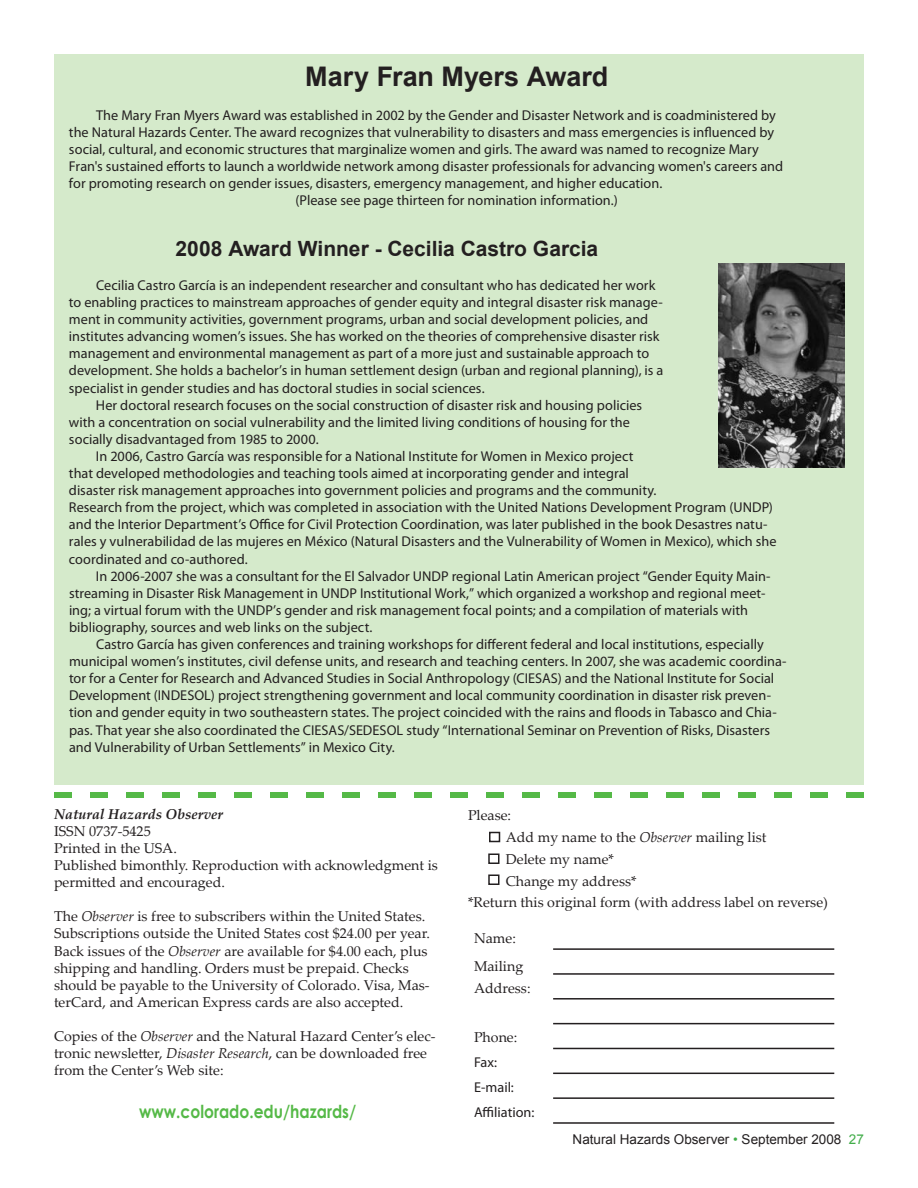
<style>
.page{position:relative;width:918px;height:1188px;background:#fff}
.page>*{position:absolute;margin:0;border:0;box-sizing:border-box;transform-origin:0 0}
.t1{font:700 27px "Arial";color:#231f20}
.t2{font:700 21px "Arial";color:#231f20}
.t3{font:700 18px "Century Gothic";color:#55b947;scale:.86 1}
.t4{font:14.25px/17.1px "Myriad Pro";color:#231f20}
.t5{font:14.25px/17.1px "Palatino Linotype";color:#231f20}
.t6{font:italic 700 14.25px "Palatino Linotype";color:#231f20}
.t7{font:13.5px "Arial";color:#231f20}
.s1{font-style:italic}
.s2{color:#41ad49}
</style>
<div class="page">
<div style="left:54px;top:54px;width:810px;height:730px;background:#d5eacb"></div>
<hr style="left:553px;top:948px;width:281px;height:2px;background:#231f20">
<hr style="left:553px;top:973px;width:281px;height:2px;background:#231f20">
<hr style="left:553px;top:998px;width:281px;height:2px;background:#231f20">
<hr style="left:553px;top:1023px;width:281px;height:1px;background:#231f20">
<hr style="left:553px;top:1048px;width:281px;height:1px;background:#231f20">
<hr style="left:553px;top:1073px;width:281px;height:1px;background:#231f20">
<hr style="left:553px;top:1097px;width:281px;height:2px;background:#231f20">
<hr style="left:553px;top:1122px;width:281px;height:2px;background:#231f20">
<svg style="left:54px;top:792px;width:810px;height:6px"></svg>
<img style="left:718px;top:264px;width:126px;height:203px">
<div style="left:489px;top:832px;width:11px;height:10px;border:2px solid #231f20"></div>
<div style="left:488px;top:874px;width:12px;height:11px;border:2px solid #231f20"></div>
<div style="left:488px;top:854px;width:12px;height:10px;border:2px solid #231f20"></div>
<h1 class="t1" style="left:305px;top:58px;width:305px">Mary Fran Myers Award</h1>
<p class="t4" style="left:96px;top:106px;width:681px">The Mary Fran Myers Award was established in 2002 by the Gender and Disaster Network and is coadministered by</p>
<p class="t4" style="left:69px;top:123px;width:707px">the Natural Hazards Center. The award recognizes that vulnerability to disasters and mass emergencies is influenced by</p>
<p class="t4" style="left:69px;top:141px;width:692px">social, cultural, and economic structures that marginalize women and girls. The award was named to recognize Mary</p>
<p class="t4" style="left:69px;top:158px;width:716px">Fran's sustained efforts to launch a worldwide network among disaster professionals for advancing women's careers and</p>
<p class="t4" style="left:69px;top:175px;width:595px">for promoting research on gender issues, disasters, emergency management, and higher education.</p>
<p class="t4" style="left:296px;top:192px;width:324px">(Please see page thirteen for nomination information.)</p>
<h2 class="t2" style="left:176px;top:235px;width:424px">2008 Award Winner - Cecilia Castro Garcia</h2>
<p class="t4" style="left:69px;top:276px;width:596px;text-indent:27px">Cecilia Castro García is an independent researcher and consultant who has dedicated her work to enabling practices to mainstream approaches of gender equity and integral disaster risk manage&shy;ment in community activities, government programs, urban and social development policies, and institutes advancing women’s issues. She has worked on the theories of comprehensive disaster risk management and environmental management as part of a more just and sustainable approach to development. She holds a bachelor’s in human settlement design (urban and regional planning), is a specialist in gender studies and has doctoral studies in social sciences.</p>
<p class="t4" style="left:69px;top:396px;width:575px;text-indent:27px">Her doctoral research focuses on the social construction of disaster risk and housing policies with a concentration on social vulnerability and the limited living conditions of housing for the socially disadvantaged from 1985 to 2000.</p>
<p class="t4" style="left:69px;top:447px;width:709px;text-indent:27px">In 2006, Castro García was responsible for a National Institute for Women in Mexico project<br>that developed methodologies and teaching tools aimed at incorporating gender and integral<br>disaster risk management approaches into government policies and programs and the community.<br>Research from the project, which was completed in association with the United Nations Development Program (UNDP) and the Interior Department’s Office for Civil Protection Coordination, was later published in the book Desastres natu&shy;rales y vulnerabilidad de las mujeres en México (Natural Disasters and the Vulnerability of Women in Mexico), which she coordinated and co-authored.</p>
<p class="t4" style="left:69px;top:567px;width:703px;text-indent:27px">In 2006-2007 she was a consultant for the El Salvador UNDP regional Latin American project “Gender Equity Main&shy;streaming in Disaster Risk Management in UNDP Institutional Work,” which organized a workshop and regional meet&shy;ing; a virtual forum with the UNDP’s gender and risk management focal points; and a compilation of materials with bibliography, sources and web links on the subject.</p>
<p class="t4" style="left:69px;top:636px;width:719px;text-indent:27px">Castro García has given conferences and training workshops for different federal and local institutions, especially municipal women’s institutes, civil defense units, and research and teaching centers. In 2007, she was academic coordina&shy;tor for a Center for Research and Advanced Studies in Social Anthropology (CIESAS) and the National Institute for Social Development (INDESOL) project strengthening government and local community coordination in disaster risk preven&shy;tion and gender equity in two southeastern states. The project coincided with the rains and floods in Tabasco and Chia&shy;pas. That year she also coordinated the CIESAS/SEDESOL study “International Seminar on Prevention of Risks, Disasters and Vulnerability of Urban Settlements” in Mexico City.</p>
<p class="t6" style="left:54px;top:804px;width:171px">Natural Hazards Observer</p>
<p class="t5" style="left:54px;top:822px;width:385px">ISSN 0737-5425<br>Printed in the USA.<br>Published bimonthly. Reproduction with acknowledgment is permitted and encouraged.</p>
<p class="t5" style="left:54px;top:907px;width:378px">The <span class="s1">Observer</span> is free to subscribers within the United States.<br>Subscriptions outside the United States cost $24.00 per year.<br>Back issues of the <span class="s1">Observer</span> are available for $4.00 each, plus shipping and handling. Orders must be prepaid. Checks should be payable to the University of Colorado. Visa, Mas&shy;terCard, and American Express cards are also accepted.</p>
<p class="t5" style="left:54px;top:1027px;width:383px">Copies of the <span class="s1">Observer</span> and the Natural Hazard Center’s elec&shy;tronic newsletter, <span class="s1">Disaster Research</span>, can be downloaded free from the Center’s Web site:</p>
<p class="t3" style="left:139px;top:1097px;width:254px">www.colorado.edu/hazards/</p>
<p class="t5" style="left:468px;top:806px;width:45px">Please:</p>
<p class="t5" style="left:506px;top:828px;width:262px">Add my name to the <span class="s1">Observer</span> mailing list</p>
<p class="t5" style="left:506px;top:850px;width:110px">Delete my name*</p>
<p class="t5" style="left:506px;top:872px;width:132px">Change my address*</p>
<p class="t5" style="left:468px;top:894px;width:361px">*Return this original form (with address label on reverse)</p>
<p class="t5" style="left:474px;top:924px;width:51px;line-height:28.3px">Name:<br>Mailing</p>
<p class="t5" style="left:474px;top:979px;width:58px">Address:</p>
<p class="t5" style="left:474px;top:1029px;width:45px">Phone:</p>
<p class="t4" style="left:474px;top:1050px;width:62px;line-height:24.9px">Fax:<br>E-mail:<br>Affiliation:</p>
<p class="t7" style="left:573px;top:1130px;width:293px">Natural Hazards Observer <span class="s2">•</span> September 2008 <span class="s2">27</span></p>
</div>
